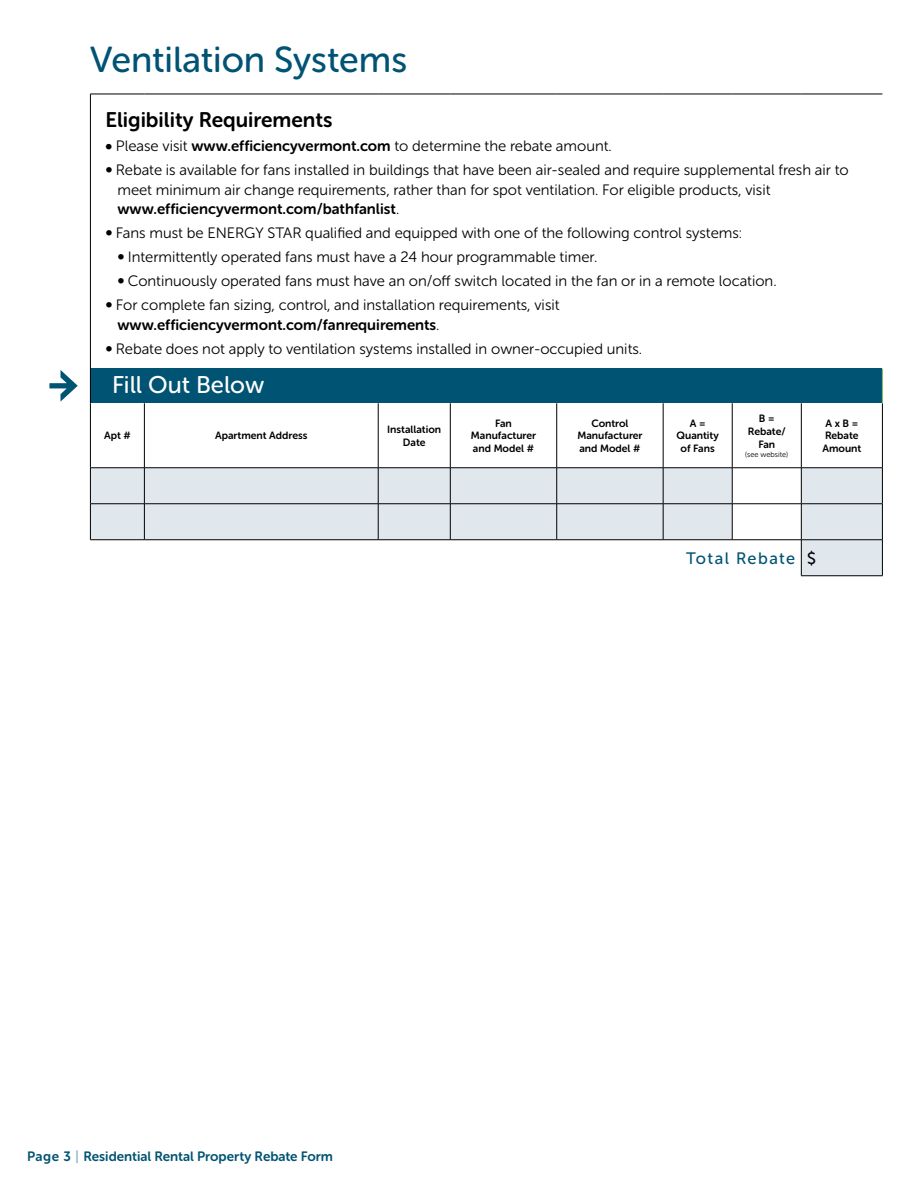
<style>
.page{position:relative;width:918px;height:1188px;background:#fff}
.page>*{position:absolute;margin:0;border:0;box-sizing:border-box;transform-origin:0 0}
.t1{font:36px "Museo Sans Rounded 500";color:#005373}
.t2{font:24px "Museo Sans Rounded 500";color:#fff}
.t3{font:21px "Museo Sans Rounded 700";color:#000}
.t4{font:16.5px "Museo Sans Rounded 500";letter-spacing:.085em;color:#005373}
.t5{font:15px/24px "Museo Sans Rounded 300";color:#000}
.t6{font:15px "Museo Sans Rounded 700";color:#000}
.t7{font:13.5px "Museo Sans Rounded 700";color:#005373}
.t8{font:10.5px/12.8px "Museo Sans Rounded 700";color:#000;text-align:center}
.t9{font:7.5px "Museo Sans Rounded 300";color:#000}
.s1{font-family:"Museo Sans Rounded 900"}
.s2{font-family:"Museo Sans Rounded 700"}
.s3{font-family:"Museo Sans Rounded 500"}
.s4{font-family:"Museo Sans Rounded 300"}
.s5{color:#97b6c9}
.s6{color:#000}
</style>
<div class="page">
<svg style="left:49px;top:370px;width:29px;height:32px"></svg>
<div style="left:90px;top:369px;width:792px;height:34px;background:#005373"></div>
<div style="left:91px;top:468px;width:791px;height:107px;background:#e0e8ee"></div>
<svg style="left:733px;top:468px;width:68px;height:71px"></svg>
<div style="left:90px;top:540px;width:711px;height:36px;background:#fff"></div>
<hr style="left:90px;top:369px;width:1px;height:34px;background:#000">
<hr style="left:732px;top:403px;width:1px;height:65px;background:#000">
<hr style="left:801px;top:403px;width:1px;height:65px;background:#000">
<hr style="left:90px;top:468px;width:1px;height:36px;background:#000">
<hr style="left:144px;top:468px;width:1px;height:36px;background:#000">
<hr style="left:378px;top:468px;width:1px;height:36px;background:#000">
<hr style="left:732px;top:468px;width:1px;height:36px;background:#000">
<hr style="left:801px;top:468px;width:1px;height:36px;background:#000">
<hr style="left:882px;top:468px;width:1px;height:36px;background:#000">
<hr style="left:90px;top:504px;width:1px;height:36px;background:#000">
<hr style="left:90px;top:467px;width:54px;height:1px;background:#000">
<hr style="left:90px;top:503px;width:54px;height:1px;background:#000">
<hr style="left:144px;top:504px;width:1px;height:36px;background:#000">
<hr style="left:378px;top:504px;width:1px;height:36px;background:#000">
<hr style="left:144px;top:467px;width:234px;height:1px;background:#000">
<hr style="left:378px;top:467px;width:72px;height:1px;background:#000">
<hr style="left:450px;top:467px;width:107px;height:1px;background:#000">
<hr style="left:557px;top:467px;width:106px;height:1px;background:#000">
<hr style="left:144px;top:503px;width:234px;height:1px;background:#000">
<hr style="left:378px;top:503px;width:72px;height:1px;background:#000">
<hr style="left:450px;top:503px;width:107px;height:1px;background:#000">
<hr style="left:557px;top:503px;width:106px;height:1px;background:#000">
<hr style="left:663px;top:467px;width:69px;height:1px;background:#000">
<hr style="left:663px;top:503px;width:69px;height:1px;background:#000">
<hr style="left:732px;top:504px;width:1px;height:36px;background:#000">
<hr style="left:732px;top:467px;width:69px;height:1px;background:#000">
<hr style="left:732px;top:503px;width:69px;height:1px;background:#000">
<hr style="left:801px;top:504px;width:1px;height:36px;background:#000">
<hr style="left:882px;top:504px;width:1px;height:36px;background:#000">
<hr style="left:801px;top:467px;width:82px;height:1px;background:#000">
<hr style="left:801px;top:503px;width:82px;height:1px;background:#000">
<hr style="left:90px;top:539px;width:54px;height:1px;background:#000">
<hr style="left:144px;top:539px;width:234px;height:1px;background:#000">
<hr style="left:378px;top:539px;width:72px;height:1px;background:#000">
<hr style="left:450px;top:539px;width:107px;height:1px;background:#000">
<hr style="left:557px;top:539px;width:106px;height:1px;background:#000">
<hr style="left:663px;top:539px;width:69px;height:1px;background:#000">
<hr style="left:732px;top:539px;width:69px;height:1px;background:#000">
<hr style="left:801px;top:540px;width:1px;height:36px;background:#000">
<hr style="left:882px;top:540px;width:1px;height:36px;background:#000">
<hr style="left:801px;top:539px;width:82px;height:1px;background:#000">
<hr style="left:801px;top:575px;width:82px;height:1px;background:#000">
<hr style="left:144px;top:403px;width:1px;height:65px;background:#000">
<hr style="left:378px;top:403px;width:1px;height:65px;background:#000">
<hr style="left:450px;top:403px;width:1px;height:65px;background:#000">
<hr style="left:556px;top:403px;width:1px;height:65px;background:#000">
<hr style="left:663px;top:403px;width:1px;height:65px;background:#000">
<hr style="left:450px;top:468px;width:1px;height:36px;background:#000">
<hr style="left:556px;top:468px;width:1px;height:36px;background:#000">
<hr style="left:663px;top:468px;width:1px;height:36px;background:#000">
<hr style="left:450px;top:504px;width:1px;height:36px;background:#000">
<hr style="left:556px;top:504px;width:1px;height:36px;background:#000">
<hr style="left:663px;top:504px;width:1px;height:36px;background:#000">
<hr style="left:90px;top:94px;width:54px;height:1px;background:#000">
<hr style="left:90px;top:94px;width:1px;height:275px;background:#000">
<hr style="left:144px;top:94px;width:234px;height:1px;background:#000">
<hr style="left:378px;top:94px;width:72px;height:1px;background:#000">
<hr style="left:450px;top:94px;width:107px;height:1px;background:#000">
<hr style="left:557px;top:94px;width:106px;height:1px;background:#000">
<hr style="left:663px;top:94px;width:69px;height:1px;background:#000">
<hr style="left:732px;top:94px;width:69px;height:1px;background:#000">
<hr style="left:801px;top:94px;width:81px;height:1px;background:#000">
<hr style="left:90px;top:403px;width:1px;height:65px;background:#000">
<hr style="left:882px;top:403px;width:1px;height:65px;background:#000">
<hr style="left:882px;top:369px;width:1px;height:34px;background:#77b858">
<h1 class="t1" style="left:90px;top:40px;width:318px">Ventilation Systems</h1>
<h3 class="t3" style="left:105px;top:108px;width:229px">Eligibility Requirements</h3>
<p class="t5" style="left:105px;top:134px;width:745px"><span class="s1">•</span> Please visit <span class="s2">www.efficiencyvermont.com</span> to determine the rebate amount.<br><span class="s3">∞</span> Rebate is available for fans installed in buildings that have been air-sealed and require supplemental fresh air to</p>
<p class="t5" style="left:117px;top:178px;width:655px">meet minimum air change requirements, rather than for spot ventilation. For eligible products, visit</p>
<p class="t6" style="left:117px;top:201px;width:283px">www.efficiencyvermont.com/bathfanlist<span class="s4">.</span></p>
<p class="t5" style="left:105px;top:221px;width:638px"><span class="s3">∞</span> Fans must be ENERGY STAR qualified and equipped with one of the following control systems:</p>
<p class="t5" style="left:117px;top:245px;width:481px"><span class="s3">∞</span> Intermittently operated fans must have a 24 hour programmable timer.</p>
<p class="t5" style="left:117px;top:269px;width:661px"><span class="s3">∞</span> Continuously operated fans must have an on/off switch located in the fan or in a remote location.</p>
<p class="t5" style="left:105px;top:293px;width:456px"><span class="s3">∞</span> For complete fan sizing, control, and installation requirements, visit</p>
<p class="t6" style="left:117px;top:316px;width:324px">www.efficiencyvermont.com/fanrequirements<span class="s4">.</span></p>
<p class="t5" style="left:105px;top:337px;width:538px"><span class="s3">∞</span> Rebate does not apply to ventilation systems installed in owner-occupied units.</p>
<h2 class="t2" style="left:112px;top:372px;width:154px">Fill Out Below</h2>
<p class="t8" style="left:104px;top:429px;width:28px">Apt #</p>
<p class="t8" style="left:215px;top:429px;width:94px">Apartment Address</p>
<p class="t8" style="left:387px;top:423px;width:55px">Installation<br>Date</p>
<p class="t8" style="left:471px;top:417px;width:67px">Fan<br>Manufacturer and Model #</p>
<p class="t8" style="left:577px;top:417px;width:67px">Control<br>Manufacturer and Model #</p>
<p class="t8" style="left:677px;top:417px;width:44px">A =<br>Quantity of Fans</p>
<p class="t8" style="left:748px;top:412px;width:39px">B =<br>Rebate/<br>Fan</p>
<p class="t9" style="left:745px;top:450px;width:44px">(see website)</p>
<p class="t8" style="left:822px;top:417px;width:40px;text-align:left">A x B =<br>Rebate<br>Amount</p>
<p class="t7" style="left:27px;top:1149px;width:307px">Page 3 <span class="s5">|</span> Residential Rental Property Rebate Form</p>
<p class="t4" style="left:686px;top:549px;width:132px">Total Rebate <span class="s6">$</span></p>
</div>
